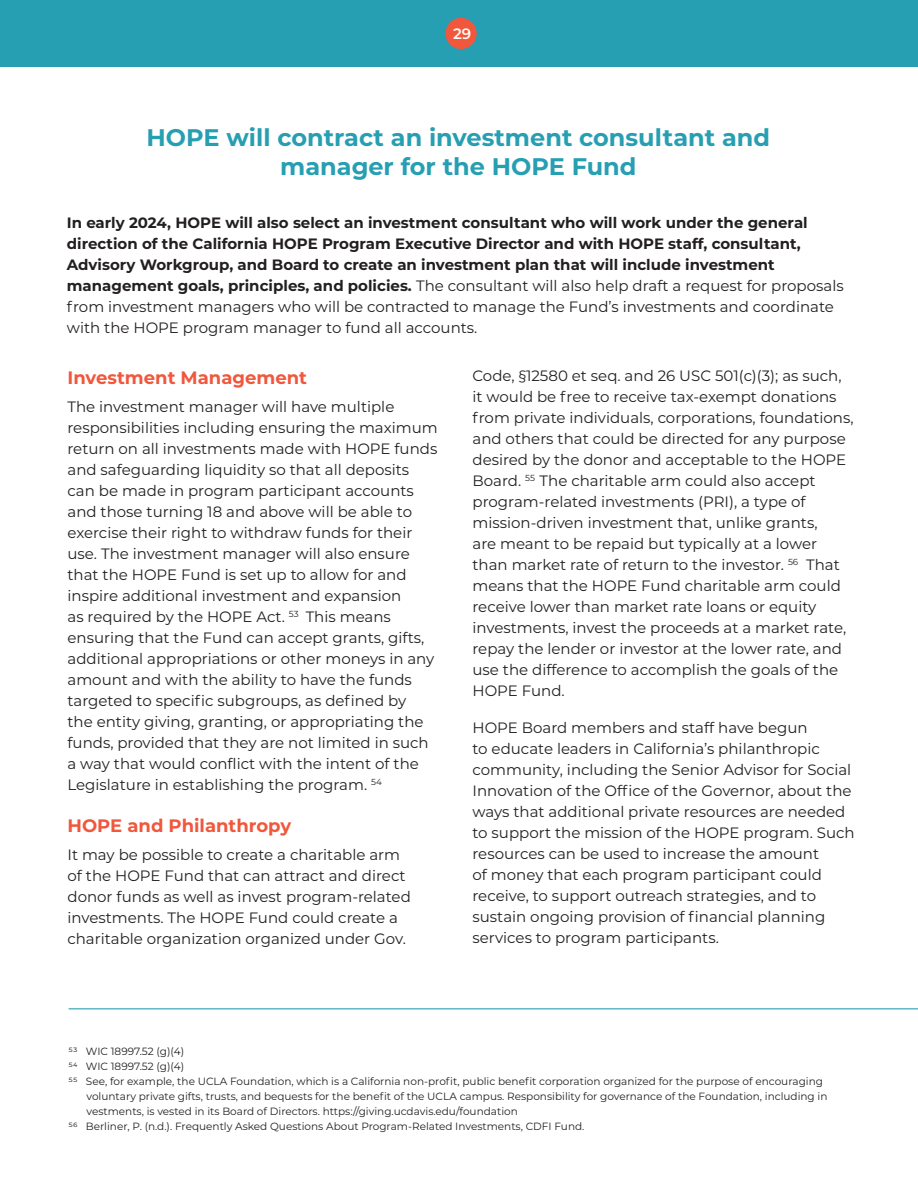
<style>
.page{position:relative;width:918px;height:1188px;background:#fff}
.page>*{position:absolute;margin:0;border:0;box-sizing:border-box;transform-origin:0 0}
._29_Bold_Left{font:700 24px/28.8px "Montserrat";color:#279fb2;text-align:center}
._10_Reg_14_Left{font:700 18px "Montserrat";color:#f0573c}
._10_Reg_14_Left-2{font:15px/21px "Montserrat";color:#231f20}
._10_Reg_14_Left-3{font:700 15px/21px "Montserrat";color:#231f20}
._29_Bold_Left-2{font:600 15px "Montserrat";color:#fefbf2}
._29_Bold_Left-3{font:10.5px/15px "Montserrat";color:#231f20}
.s1{font-weight:400}
</style>
<div class="page">
<div style="left:0;top:0;width:918px;height:67px;background:#279fb2"></div>
<div style="left:446px;top:18px;width:31px;height:31px;background:#f0573c;border-radius:50%"></div>
<hr style="left:69px;top:1008px;width:849px;height:1px;background:#279fb2">
<p class="_29_Bold_Left-2" style="left:453px;top:23px;width:20px">29</p>
<p class="_29_Bold_Left" style="left:147px;top:122px;width:625px">HOPE will contract an investment consultant and manager for the HOPE Fund</p>
<p class="_10_Reg_14_Left-3" style="left:67px;top:212px;width:778px">In early 2024, HOPE will also select an investment consultant who will work under the general direction of the California HOPE Program Executive Director and with HOPE staff, consultant, Advisory Workgroup, and Board to create an investment plan that will include investment management goals, principles, and policies. <span class="s1">The consultant will also help draft a request for proposals from investment managers who will be contracted to manage the Fund’s investments and coordinate with the HOPE program manager to fund all accounts.</span></p>
<p class="_10_Reg_14_Left" style="left:68px;top:365px;width:241px">Investment Management</p>
<p class="_10_Reg_14_Left-2" style="left:68px;top:395px;width:372px">The investment manager will have multiple responsibilities including ensuring the maximum return on all investments made with HOPE funds and safeguarding liquidity so that all deposits can be made in program participant accounts and those turning 18 and above will be able to exercise their right to withdraw funds for their use. The investment manager will also ensure that the HOPE Fund is set up to allow for and inspire additional investment and expansion<br>as required by the HOPE Act. <sup>53</sup> This means ensuring that the Fund can accept grants, gifts, additional appropriations or other moneys in any amount and with the ability to have the funds targeted to specific subgroups, as defined by<br>the entity giving, granting, or appropriating the funds, provided that they are not limited in such a way that would conflict with the intent of the Legislature in establishing the program. <sup>54</sup></p>
<p class="_10_Reg_14_Left" style="left:68px;top:812px;width:225px">HOPE and Philanthropy</p>
<p class="_10_Reg_14_Left-2" style="left:68px;top:843px;width:345px">It may be possible to create a charitable arm of the HOPE Fund that can attract and direct donor funds as well as invest program-related investments. The HOPE Fund could create a charitable organization organized under Gov.</p>
<p class="_10_Reg_14_Left-2" style="left:472px;top:365px;width:383px">Code, §12580 et seq. and 26 USC 501(c)(3); as such, it would be free to receive tax-exempt donations from private individuals, corporations, foundations, and others that could be directed for any purpose desired by the donor and acceptable to the HOPE Board. <sup>55</sup> The charitable arm could also accept program-related investments (PRI), a type of mission-driven investment that, unlike grants,<br>are meant to be repaid but typically at a lower than market rate of return to the investor. <sup>56</sup> That means that the HOPE Fund charitable arm could receive lower than market rate loans or equity investments, invest the proceeds at a market rate, repay the lender or investor at the lower rate, and use the difference to accomplish the goals of the HOPE Fund.</p>
<p class="_10_Reg_14_Left-2" style="left:472px;top:717px;width:384px">HOPE Board members and staff have begun<br>to educate leaders in California’s philanthropic community, including the Senior Advisor for Social Innovation of the Office of the Governor, about the ways that additional private resources are needed to support the mission of the HOPE program. Such resources can be used to increase the amount<br>of money that each program participant could receive, to support outreach strategies, and to sustain ongoing provision of financial planning services to program participants.</p>
<p class="_29_Bold_Left-3" style="left:69px;top:1044px;width:117px">53 WIC 18997.52 (g)(4)</p>
<p class="_29_Bold_Left-3" style="left:69px;top:1059px;width:117px">54 WIC 18997.52 (g)(4)</p>
<p class="_29_Bold_Left-3" style="left:86px;top:1074px;width:743px;text-indent:-18px">55 See, for example, the UCLA Foundation, which is a California non-profit, public benefit corporation organized for the purpose of encouraging voluntary private gifts, trusts, and bequests for the benefit of the UCLA campus. Responsibility for governance of the Foundation, including in vestments, is vested in its Board of Directors. https://giving.ucdavis.edu/foundation</p>
<p class="_29_Bold_Left-3" style="left:69px;top:1119px;width:517px">56 Berliner, P. (n.d.). Frequently Asked Questions About Program-Related Investments, CDFI Fund.</p>
</div>
